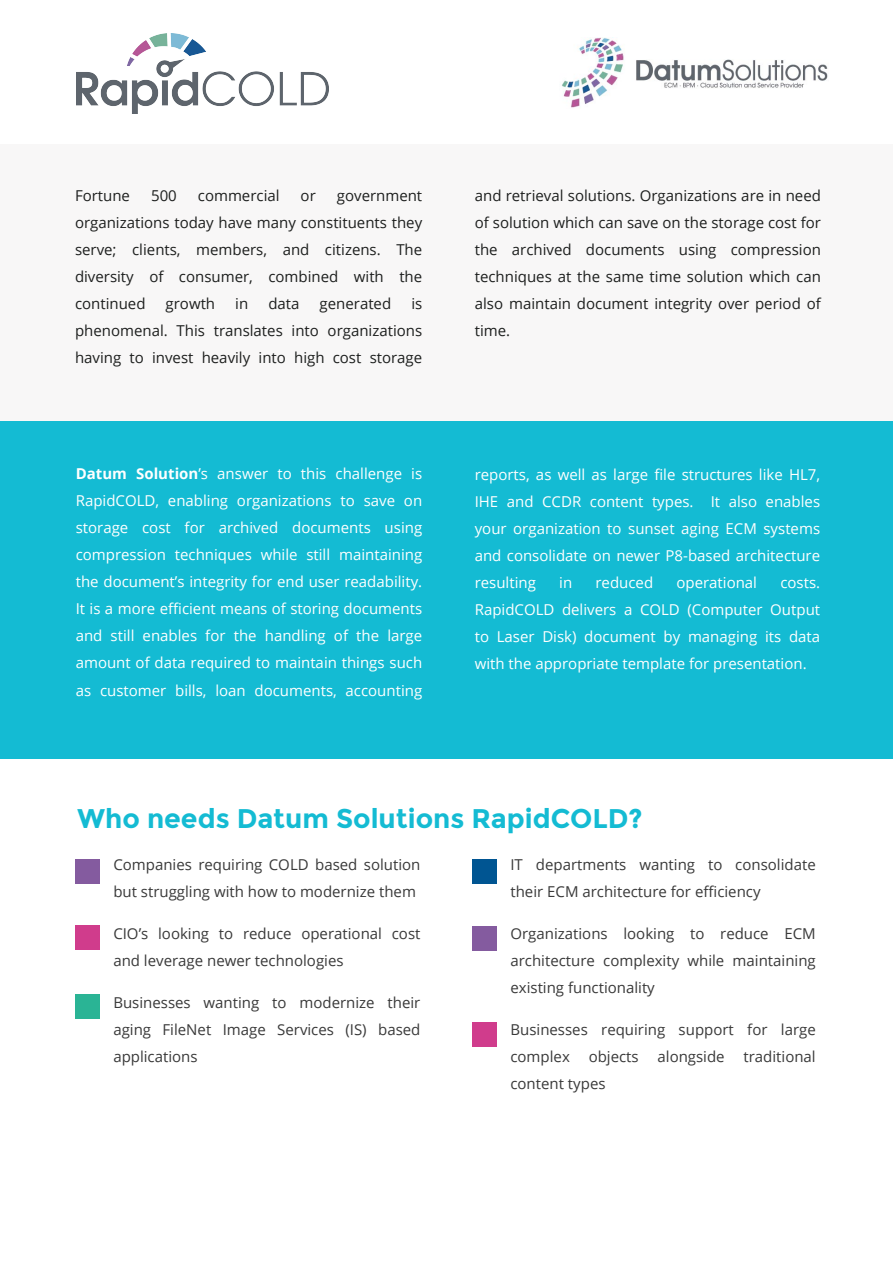
<style>
.page{position:relative;width:893px;height:1263px;background:#fff}
.page>*{position:absolute;margin:0;border:0;box-sizing:border-box;transform-origin:0 0}
.t1{font:700 27px "Montserrat";color:#14bbd3}
.t2{font:15px/27px "Open Sans";color:#fff;text-align:justify}
.t3{font:15px/27px "Open Sans";color:#1d1f1e;text-align:justify}
.t4{font:15px/27px "Open Sans";color:#393939}
.s1{font-weight:700}
</style>
<div class="page">
<img style="left:562px;top:38px;width:266px;height:70px">
<div style="left:0;top:144px;width:893px;height:507px;background:#f8f7f7"></div>
<div style="left:0;top:421px;width:893px;height:338px;background:#14bbd3"></div>
<div style="left:75px;top:859px;width:24px;height:24px;background:#845b9f"></div>
<div style="left:75px;top:925px;width:24px;height:24px;background:#d03c8c"></div>
<div style="left:75px;top:994px;width:24px;height:24px;background:#2ab495"></div>
<div style="left:472px;top:859px;width:24px;height:24px;background:#005592"></div>
<div style="left:472px;top:927px;width:24px;height:24px;background:#845b9f"></div>
<img style="left:76px;top:33px;width:252px;height:81px">
<div style="left:472px;top:1023px;width:24px;height:24px;background:#d03c8c"></div>
<p class="t3" style="left:75px;top:182px;width:57px">Fortune</p>
<p class="t3" style="left:151px;top:182px;width:27px">500</p>
<p class="t3" style="left:198px;top:182px;width:83px">commercial</p>
<p class="t3" style="left:301px;top:182px;width:17px">or</p>
<p class="t3" style="left:75px;top:182px;width:349px;text-indent:262px">government organizations today have many constituents they serve; clients, members, and citizens. The diversity of consumer, combined with the continued</p>
<p class="t3" style="left:166px;top:290px;width:51px">growth</p>
<p class="t3" style="left:235px;top:290px;width:14px">in</p>
<p class="t3" style="left:268px;top:290px;width:33px">data</p>
<p class="t3" style="left:320px;top:290px;width:73px">generated</p>
<p class="t3" style="left:75px;top:290px;width:349px;text-indent:336px">is phenomenal. This translates into organizations having to invest heavily into high cost storage</p>
<p class="t3" style="left:475px;top:182px;width:348px">and retrieval solutions. Organizations are in need of solution which can save on the storage cost for the archived documents using compression techniques at the same time solution which can also maintain document integrity over period of time.</p>
<p class="t2" style="left:76px;top:460px;width:348px"><span class="s1">Datum Solution</span>’s answer to this challenge is RapidCOLD, enabling organizations to save on storage cost for archived documents using compression techniques while still maintaining the document’s integrity for end user readability.<br>It is a more efficient means of storing documents and still enables for the handling of the large amount of data required to maintain things such as customer bills, loan documents, accounting</p>
<p class="t2" style="left:475px;top:460px;width:347px">reports, as well as large file structures like HL7, IHE and CCDR content types. It also enables your organization to sunset aging ECM systems and consolidate on newer P8-based architecture resulting</p>
<p class="t2" style="left:559px;top:568px;width:14px">in</p>
<p class="t2" style="left:595px;top:568px;width:59px">reduced</p>
<p class="t2" style="left:676px;top:568px;width:82px">operational</p>
<p class="t2" style="left:475px;top:568px;width:347px;text-indent:306px">costs.<br>RapidCOLD delivers a COLD (Computer Output to Laser Disk) document by managing its data with the appropriate template for presentation.</p>
<h1 class="t1" style="left:78px;top:802px;width:567px">Who needs Datum Solutions RapidCOLD?</h1>
<p class="t4" style="left:113px;top:850px;width:309px">Companies requiring COLD based solution but struggling with how to modernize them</p>
<p class="t4" style="left:113px;top:919px;width:309px">CIO’s looking to reduce operational cost and leverage newer technologies</p>
<p class="t4" style="left:113px;top:988px;width:309px;text-align:justify">Businesses wanting to modernize their aging FileNet Image Services (IS) based applications</p>
<p class="t4" style="left:510px;top:850px;width:307px">IT departments wanting to consolidate their ECM architecture for efficiency</p>
<p class="t4" style="left:510px;top:919px;width:307px;text-align:justify">Organizations looking to reduce ECM architecture complexity while maintaining existing functionality</p>
<p class="t4" style="left:510px;top:1015px;width:307px">Businesses requiring support for large complex</p>
<p class="t4" style="left:589px;top:1042px;width:52px">objects</p>
<p class="t4" style="left:657px;top:1042px;width:69px">alongside</p>
<p class="t4" style="left:743px;top:1042px;width:74px">traditional</p>
<p class="t4" style="left:510px;top:1069px;width:97px">content types</p>
</div>
